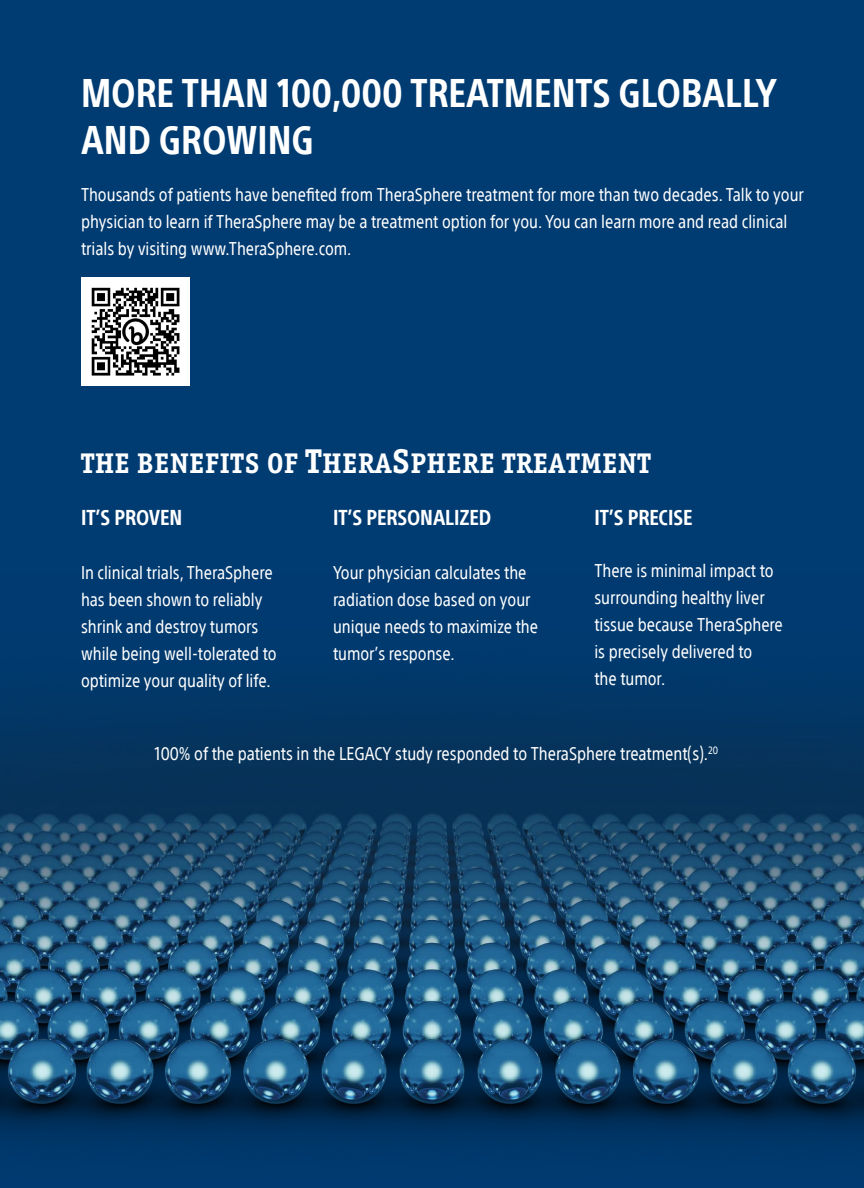
<style>
.page{position:relative;width:864px;height:1188px;background:#003b71}
.page>*{position:absolute;margin:0;border:0;box-sizing:border-box;transform-origin:0 0}
.t1{font:700 condensed 39px/46.8px "SST";color:#fff}
.t2{font:700 28.5px "Officina Ser ITC Std";letter-spacing:.03em;color:#fff}
.t3{font:700 condensed 21px "SST";letter-spacing:-.005em;color:#fff}
.t4{font:condensed 18px/27px "SST";color:#fff}
.s1{font-size:34.5px}
</style>
<div class="page">
<img style="left:0;top:697px;width:864px;height:442px">
<img style="left:81px;top:278px;width:108px;height:108px">
<p class="t1" style="left:81px;top:70px;width:698px">MORE THAN 100,000 TREATMENTS GLOBALLY<br>AND GROWING</p>
<p class="t4" style="left:81px;top:181px;width:724px">Thousands of patients have benefited from TheraSphere treatment for more than two decades. Talk to your physician to learn if TheraSphere may be a treatment option for you. You can learn more and read clinical trials by visiting www.TheraSphere.com.</p>
<p class="t2" style="left:81px;top:446px;width:571px">THE BENEFITS OF <span class="s1">T</span>HERA<span class="s1">S</span>PHERE TREATMENT</p>
<p class="t3" style="left:81px;top:505px;width:103px">IT’S PROVEN</p>
<p class="t4" style="left:81px;top:559px;width:197px">In clinical trials, TheraSphere has been shown to reliably shrink and destroy tumors while being well-tolerated to optimize your quality of life.</p>
<p class="t3" style="left:333px;top:505px;width:160px">IT’S PERSONALIZED</p>
<p class="t4" style="left:333px;top:559px;width:207px">Your physician calculates the radiation dose based on your unique needs to maximize the tumor’s response.</p>
<p class="t3" style="left:594px;top:505px;width:100px">IT’S PRECISE</p>
<p class="t4" style="left:594px;top:557px;width:190px">There is minimal impact to surrounding healthy liver tissue because TheraSphere is precisely delivered to<br>the tumor.</p>
<p class="t4" style="left:155px;top:740px;width:565px">100% of the patients in the LEGACY study responded to TheraSphere treatment(s).<sup>20</sup></p>
</div>
